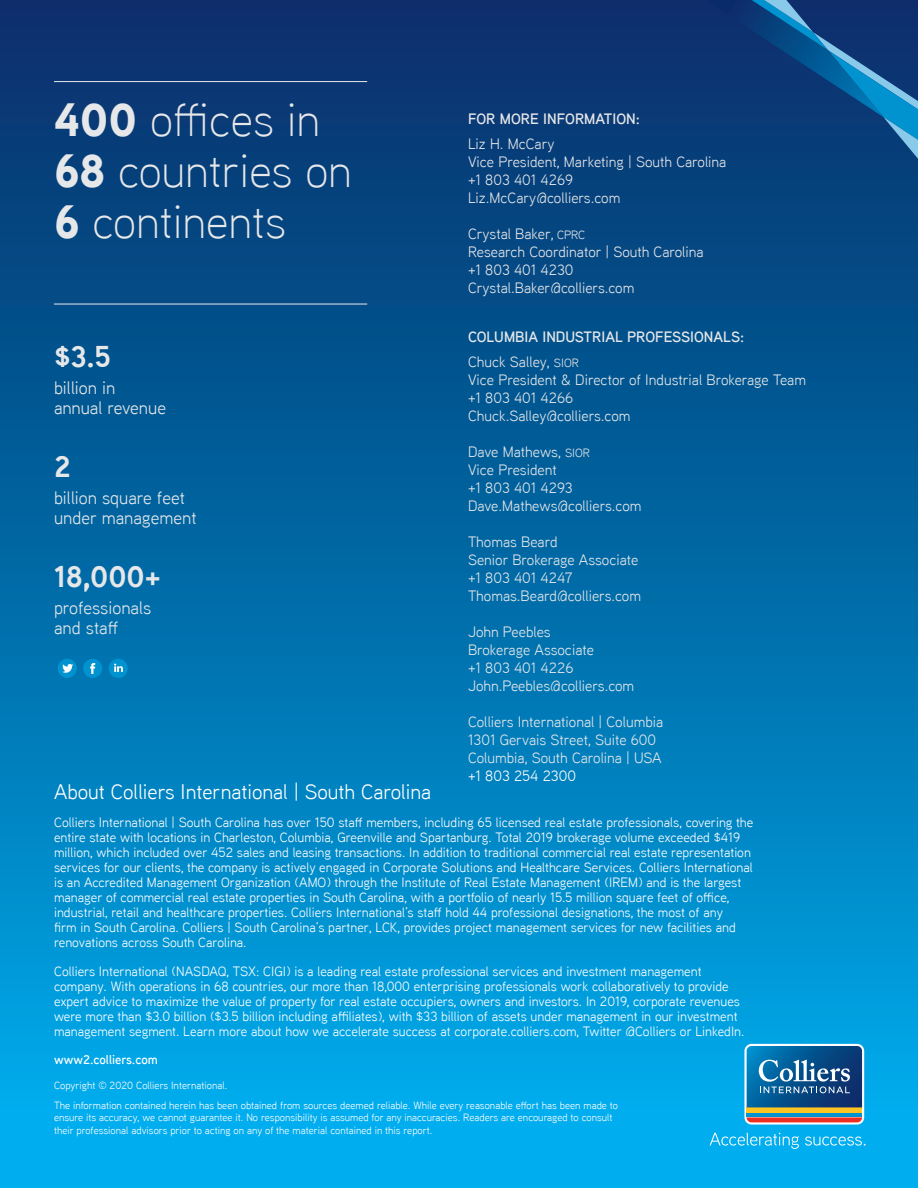
<style>
.page{position:relative;width:918px;height:1188px;background:#fff}
.page>*{position:absolute;margin:0;border:0;box-sizing:border-box;transform-origin:0 0}
.t1{font:300 46.5px/51px "Aaux Next";color:#e6e7e9}
.t2{font:700 30px "Aaux Next";color:#e6e7e9}
.t3{font:21px "Aaux Next";color:#fff}
.t4{font:18px/20.2px "Aaux Next";color:#e6e7e9}
.t5{font:15px "Aaux Next";color:#e6e7e9}
.t6{font:600 15px "Aaux Next";color:#e6e7e9}
.t7{font:15px "Aaux Next";color:#fff}
.t8{font:13.5px/15px "Aaux Next";color:#fff}
.t9{font:600 12.75px "Aaux Next";color:#fff}
.Legal{font:10.5px/12.6px "Aaux Next";color:#fff}
.s1{font-weight:900}
.s2{font-size:12px}
</style>
<div class="page">
<div style="left:0;top:0;width:918px;height:1188px;background:linear-gradient(to bottom,#072b65,#00b1f1)"></div>
<svg style="left:710px;top:1133px;width:89px;height:16px"></svg>
<svg style="left:805px;top:1137px;width:61px;height:9px"></svg>
<svg style="left:744px;top:1044px;width:120px;height:81px;background:#4c7897"></svg>
<svg style="left:706px;top:0;width:212px;height:159px;background:#0e4580"></svg>
<div style="left:83px;top:659px;width:19px;height:19px;background:#0093d0;border-radius:50%"></div>
<svg style="left:90px;top:663px;width:5px;height:11px"></svg>
<div style="left:58px;top:659px;width:19px;height:19px;background:#0093d0;border-radius:50%"></div>
<svg style="left:62px;top:664px;width:11px;height:9px"></svg>
<div style="left:109px;top:659px;width:19px;height:19px;background:#0093d0;border-radius:50%"></div>
<svg style="left:114px;top:664px;width:9px;height:8px"></svg>
<hr style="left:54px;top:81px;width:313px;height:1px;background:#e6e7e9">
<hr style="left:54px;top:304px;width:313px;height:1px;background:#e6e7e9">
<p class="t1" style="left:54px;top:92px;width:299px"><span class="s1">400</span> offices in<br><span class="s1">68</span> countries on<br><span class="s1">6</span> continents</p>
<p class="t6" style="left:468px;top:108px;width:173px">FOR MORE INFORMATION:</p>
<p class="t5" style="left:468px;top:133px;width:88px">Liz H. McCary</p>
<p class="t5" style="left:468px;top:151px;width:260px">Vice President, Marketing | South Carolina</p>
<p class="t5" style="left:468px;top:169px;width:107px">+1 803 401 4269</p>
<p class="t5" style="left:468px;top:187px;width:154px">Liz.McCary@colliers.com</p>
<p class="t5" style="left:468px;top:223px;width:119px">Crystal Baker, <span class="s2">CPRC</span></p>
<p class="t5" style="left:468px;top:241px;width:237px">Research Coordinator | South Carolina</p>
<p class="t5" style="left:468px;top:259px;width:107px">+1 803 401 4230</p>
<p class="t5" style="left:468px;top:277px;width:168px">Crystal.Baker@colliers.com</p>
<p class="t6" style="left:468px;top:327px;width:278px">COLUMBIA INDUSTRIAL PROFESSIONALS:</p>
<p class="t5" style="left:468px;top:352px;width:113px">Chuck Salley, <span class="s2">SIOR</span></p>
<p class="t5" style="left:468px;top:370px;width:340px">Vice President &amp; Director of Industrial Brokerage Team</p>
<p class="t5" style="left:468px;top:388px;width:107px">+1 803 401 4266</p>
<p class="t5" style="left:468px;top:406px;width:164px">Chuck.Salley@colliers.com</p>
<p class="t5" style="left:468px;top:442px;width:124px">Dave Mathews, <span class="s2">SIOR</span></p>
<p class="t5" style="left:468px;top:460px;width:90px">Vice President</p>
<p class="t5" style="left:468px;top:478px;width:106px">+1 803 401 4293</p>
<p class="t5" style="left:468px;top:496px;width:175px">Dave.Mathews@colliers.com</p>
<p class="t5" style="left:468px;top:532px;width:91px">Thomas Beard</p>
<p class="t5" style="left:468px;top:550px;width:172px">Senior Brokerage Associate</p>
<p class="t5" style="left:468px;top:568px;width:106px">+1 803 401 4247</p>
<p class="t5" style="left:468px;top:586px;width:175px">Thomas.Beard@colliers.com</p>
<p class="t5" style="left:468px;top:622px;width:84px">John Peebles</p>
<p class="t5" style="left:468px;top:640px;width:128px">Brokerage Associate</p>
<p class="t5" style="left:468px;top:658px;width:107px">+1 803 401 4226</p>
<p class="t5" style="left:468px;top:676px;width:168px">John.Peebles@colliers.com</p>
<p class="t5" style="left:468px;top:712px;width:197px">Colliers International | Columbia</p>
<p class="t5" style="left:468px;top:730px;width:190px">1301 Gervais Street, Suite 600</p>
<p class="t5" style="left:468px;top:748px;width:195px">Columbia, South Carolina | USA</p>
<p class="t7" style="left:468px;top:766px;width:110px">+1 803 254 2300</p>
<p class="t2" style="left:54px;top:335px;width:58px">$3.5</p>
<p class="t4" style="left:54px;top:377px;width:114px">billion in annual revenue</p>
<p class="t2" style="left:54px;top:445px;width:18px">2</p>
<p class="t4" style="left:54px;top:487px;width:144px">billion square feet under management</p>
<p class="t2" style="left:54px;top:556px;width:108px">18,000+</p>
<p class="t4" style="left:54px;top:597px;width:99px">professionals and staff</p>
<p class="t3" style="left:54px;top:778px;width:379px">About Colliers International | South Carolina</p>
<p class="t8" style="left:54px;top:815px;width:701px">Colliers International | South Carolina has over 150 staff members, including 65 licensed real estate professionals, covering the entire state with locations in Charleston, Columbia, Greenville and Spartanburg. Total 2019 brokerage volume exceeded $419 million, which included over 452 sales and leasing transactions. In addition to traditional commercial real estate representation services for our clients, the company is actively engaged in Corporate Solutions and Healthcare Services. Colliers International is an Accredited Management Organization (AMO) through the Institute of Real Estate Management (IREM) and is the largest manager of commercial real estate properties in South Carolina, with a portfolio of nearly 15.5 million square feet of office, industrial, retail and healthcare properties. Colliers International’s staff hold 44 professional designations, the most of any<br>firm in South Carolina. Colliers | South Carolina’s partner, LCK, provides project management services for new facilities and renovations across South Carolina.</p>
<p class="t8" style="left:54px;top:963px;width:692px">Colliers International (NASDAQ, TSX: CIGI) is a leading real estate professional services and investment management company. With operations in 68 countries, our more than 18,000 enterprising professionals work collaboratively to provide expert advice to maximize the value of property for real estate occupiers, owners and investors. In 2019, corporate revenues were more than $3.0 billion ($3.5 billion including affiliates), with $33 billion of assets under management in our investment management segment. Learn more about how we accelerate success at corporate.colliers.com, Twitter @Colliers or LinkedIn.</p>
<p class="t9" style="left:54px;top:1051px;width:105px">www2.colliers.com</p>
<p class="Legal" style="left:54px;top:1079px;width:175px">Copyright © 2020 Colliers International.</p>
<p class="Legal" style="left:54px;top:1098px;width:566px">The information contained herein has been obtained from sources deemed reliable. While every reasonable effort has been made to ensure its accuracy, we cannot guarantee it. No responsibility is assumed for any inaccuracies. Readers are encouraged to consult their professional advisors prior to acting on any of the material contained in this report.</p>
</div>
